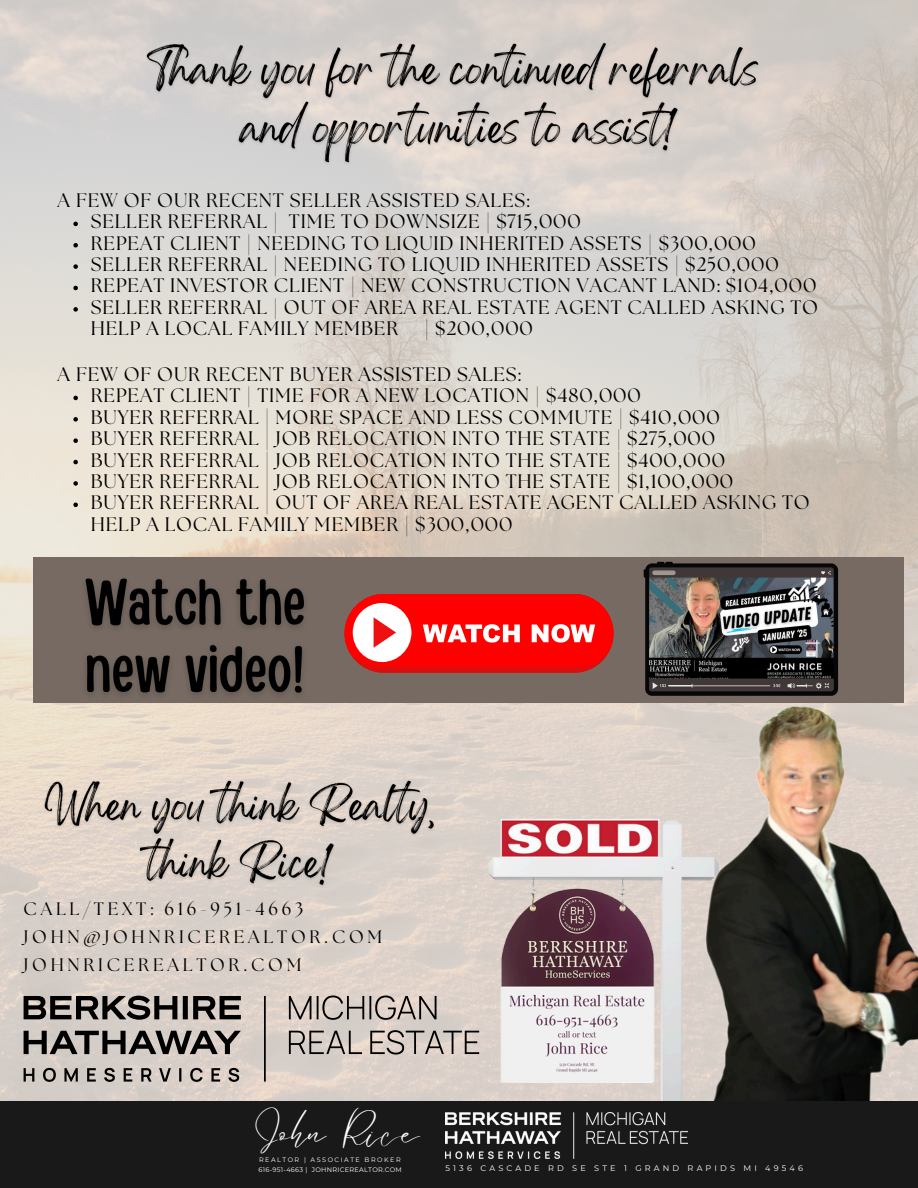
<style>
.page{position:relative;width:918px;height:1188px;background:#fff}
.page>*{position:absolute;margin:0;border:0;box-sizing:border-box;transform-origin:0 0}
.t1{font:27.6px "Le Jour Script";color:#fff}
.t2{font:19.5px/21.3px "The Seasons";letter-spacing:.045em;color:#000}
.t3{font:18px/28.2px "The Seasons";letter-spacing:.21em;color:#000}
.t4{font:8.1px "Montserrat";letter-spacing:.39em;color:#fff}
.t5{font:6.6px "Montserrat";letter-spacing:.045em;color:#fff}
.t6{font:6.45px "Montserrat";letter-spacing:.235em;color:#fff}
</style>
<div class="page">
<img style="left:0;top:0;width:918px;height:1102px">
<svg style="left:24px;top:996px;width:445px;height:86px;background:#aea6a0"></svg>
<img style="left:469px;top:806px;width:78px;height:296px">
<img style="left:547px;top:693px;width:371px;height:409px">
<div style="left:0;top:1102px;width:918px;height:86px;background:#191919"></div>
<img style="left:445px;top:1113px;width:243px;height:46px">
<div style="left:34px;top:558px;width:870px;height:145px;background:#766a62"></div>
<div style="left:345px;top:594px;width:268px;height:79px;background:#d70f0f;border-radius:39px"></div>
<svg style="left:345px;top:594px;width:268px;height:73px;background:#f73a3a"></svg>
<svg style="left:644px;top:562px;width:194px;height:134px;background:#52504f"></svg>
<img style="left:38px;top:772px;width:404px;height:135px">
<img style="left:139px;top:36px;width:634px;height:139px">
<svg style="left:73px;top:222px;width:5px;height:4px"></svg>
<svg style="left:73px;top:243px;width:5px;height:4px"></svg>
<svg style="left:73px;top:264px;width:5px;height:5px"></svg>
<svg style="left:73px;top:286px;width:5px;height:4px"></svg>
<svg style="left:73px;top:307px;width:5px;height:5px"></svg>
<svg style="left:73px;top:396px;width:5px;height:4px"></svg>
<svg style="left:73px;top:417px;width:5px;height:5px"></svg>
<svg style="left:73px;top:438px;width:5px;height:5px"></svg>
<svg style="left:73px;top:460px;width:5px;height:4px"></svg>
<svg style="left:73px;top:481px;width:5px;height:5px"></svg>
<svg style="left:73px;top:503px;width:5px;height:4px"></svg>
<img style="left:75px;top:578px;width:243px;height:129px">
<p class="t2" style="left:58px;top:191px;width:473px">A FEW OF OUR RECENT SELLER ASSISTED SALES:</p>
<p class="t2" style="left:91px;top:212px;width:491px">SELLER REFERRAL | TIME TO DOWNSIZE | $715,000</p>
<p class="t2" style="left:91px;top:234px;width:666px">REPEAT CLIENT | NEEDING TO LIQUID INHERITED ASSETS | $300,000</p>
<p class="t2" style="left:91px;top:255px;width:689px">SELLER REFERRAL | NEEDING TO LIQUID INHERITED ASSETS | $250,000</p>
<h4 class="t2" style="left:91px;top:276px;width:727px">REPEAT INVESTOR CLIENT | NEW CONSTRUCTION VACANT LAND: $104,000</h4>
<p class="t2" style="left:91px;top:298px;width:729px">SELLER REFERRAL | OUT OF AREA REAL ESTATE AGENT CALLED ASKING TO<br>HELP A LOCAL FAMILY MEMBER</p>
<p class="t2" style="left:424px;top:319px;width:110px">| $200,000</p>
<p class="t2" style="left:58px;top:365px;width:465px">A FEW OF OUR RECENT BUYER ASSISTED SALES:</p>
<p class="t2" style="left:91px;top:386px;width:552px">REPEAT CLIENT | TIME FOR A NEW LOCATION | $480,000</p>
<p class="t2" style="left:91px;top:408px;width:630px">BUYER REFERRAL | MORE SPACE AND LESS COMMUTE | $410,000</p>
<p class="t2" style="left:91px;top:429px;width:626px">BUYER REFERRAL | JOB RELOCATION INTO THE STATE | $275,000</p>
<p class="t2" style="left:91px;top:450px;width:636px">BUYER REFERRAL | JOB RELOCATION INTO THE STATE | $400,000</p>
<p class="t2" style="left:91px;top:472px;width:644px">BUYER REFERRAL | JOB RELOCATION INTO THE STATE | $1,100,000</p>
<p class="t2" style="left:91px;top:493px;width:720px">BUYER REFERRAL | OUT OF AREA REAL ESTATE AGENT CALLED ASKING TO<br>HELP A LOCAL FAMILY MEMBER | $300,000</p>
<p class="t3" style="left:24px;top:895px;width:360px">CALL/TEXT: 616-951-4663<br>JOHN@JOHNRICEREALTOR.COM<br>JOHNRICEREALTOR.COM</p>
<h4 class="t1" style="left:252px;top:1116px;width:169px">John Rice</h4>
<p class="t6" style="left:259px;top:1155px;width:143px">REALTOR | ASSOCIATE BROKER</p>
<p class="t5" style="left:259px;top:1166px;width:145px">616-951-4663 | JOHNRICEREALTOR.COM</p>
<p class="t4" style="left:445px;top:1163px;width:359px">5136 CASCADE RD SE STE 1 GRAND RAPIDS MI 49546</p>
</div>
